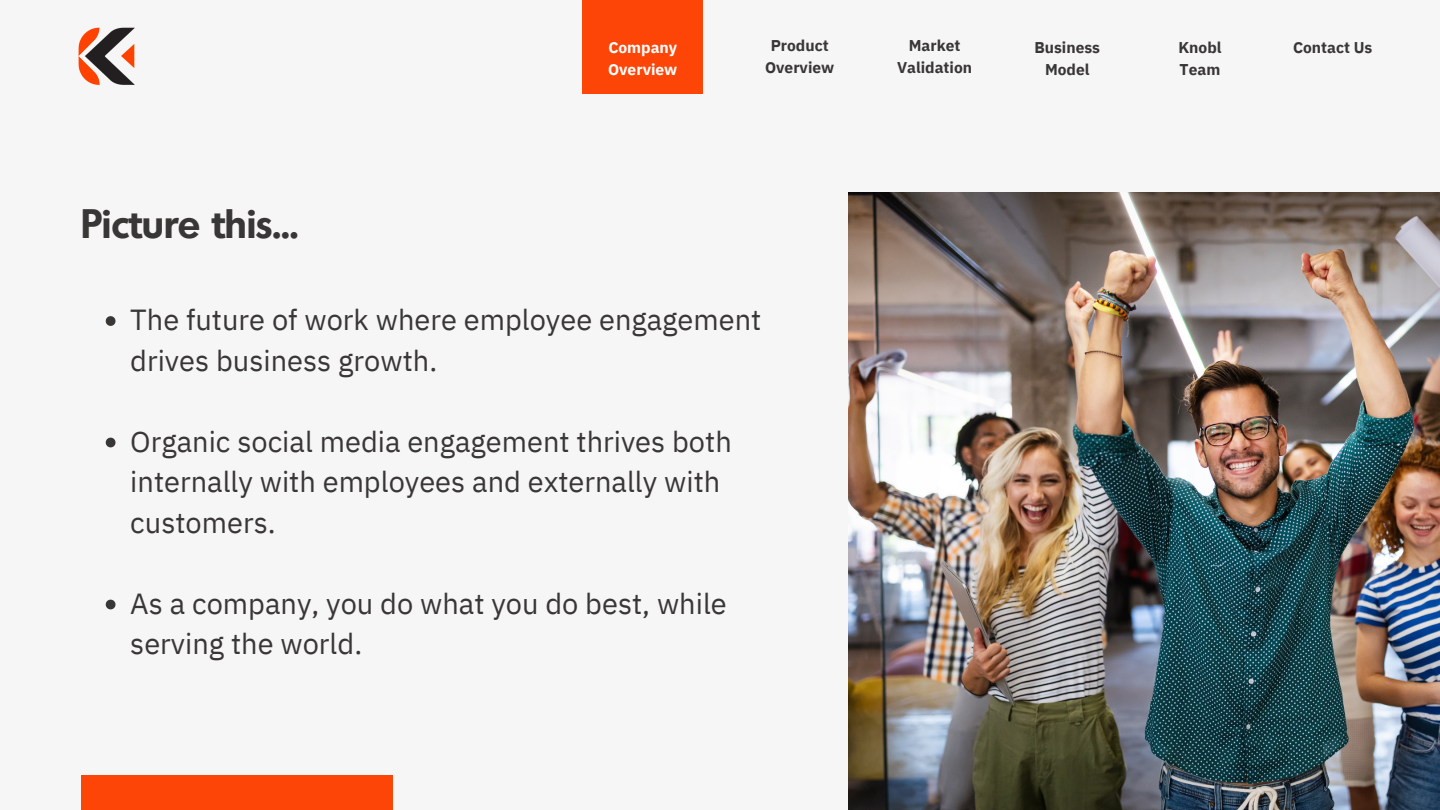
<style>
.page{position:relative;width:1440px;height:810px;background:#f6f6f6}
.page>*{position:absolute;margin:0;border:0;box-sizing:border-box;transform-origin:0 0}
.t1{font:700 40px "Montreal Serial";color:#393636}
.t2{font:29px/40.5px "IBM Plex Sans";color:#393636}
.t3{font:700 15.6px "IBM Plex Sans";color:#393636}
.t4{font:700 15.6px "IBM Plex Sans";color:#fff}
</style>
<div class="page">
<div style="left:582px;top:0;width:121px;height:94px;background:#fc4507"></div>
<img style="left:78px;top:27px;width:57px;height:58px">
<svg style="left:106px;top:316px;width:10px;height:10px"></svg>
<svg style="left:106px;top:438px;width:10px;height:9px"></svg>
<svg style="left:106px;top:600px;width:10px;height:9px"></svg>
<img style="left:848px;top:192px;width:592px;height:618px">
<div style="left:81px;top:775px;width:312px;height:35px;background:#fc4507"></div>
<p class="t1" style="left:81px;top:210px;width:219px">Picture this...</p>
<p class="t3" style="left:909px;top:35px;width:53px">Market</p>
<h1 class="t3" style="left:897px;top:57px;width:77px">Validation</h1>
<p class="t3" style="left:771px;top:35px;width:60px">Product</p>
<p class="t3" style="left:765px;top:57px;width:71px">Overview</p>
<p class="t3" style="left:1034px;top:37px;width:67px">Business</p>
<p class="t3" style="left:1045px;top:59px;width:46px">Model</p>
<p class="t3" style="left:1178px;top:37px;width:45px">Knobl</p>
<p class="t3" style="left:1180px;top:59px;width:42px">Team</p>
<p class="t4" style="left:608px;top:37px;width:70px">Company</p>
<p class="t3" style="left:1293px;top:37px;width:81px">Contact Us</p>
<p class="t4" style="left:608px;top:59px;width:71px">Overview</p>
<p class="t2" style="left:130px;top:299px;width:633px">The future of work where employee engagement drives business growth.</p>
<p class="t2" style="left:130px;top:421px;width:603px">Organic social media engagement thrives both internally with employees and externally with customers.</p>
<p class="t2" style="left:130px;top:583px;width:598px">As a company, you do what you do best, while serving the world.</p>
</div>
